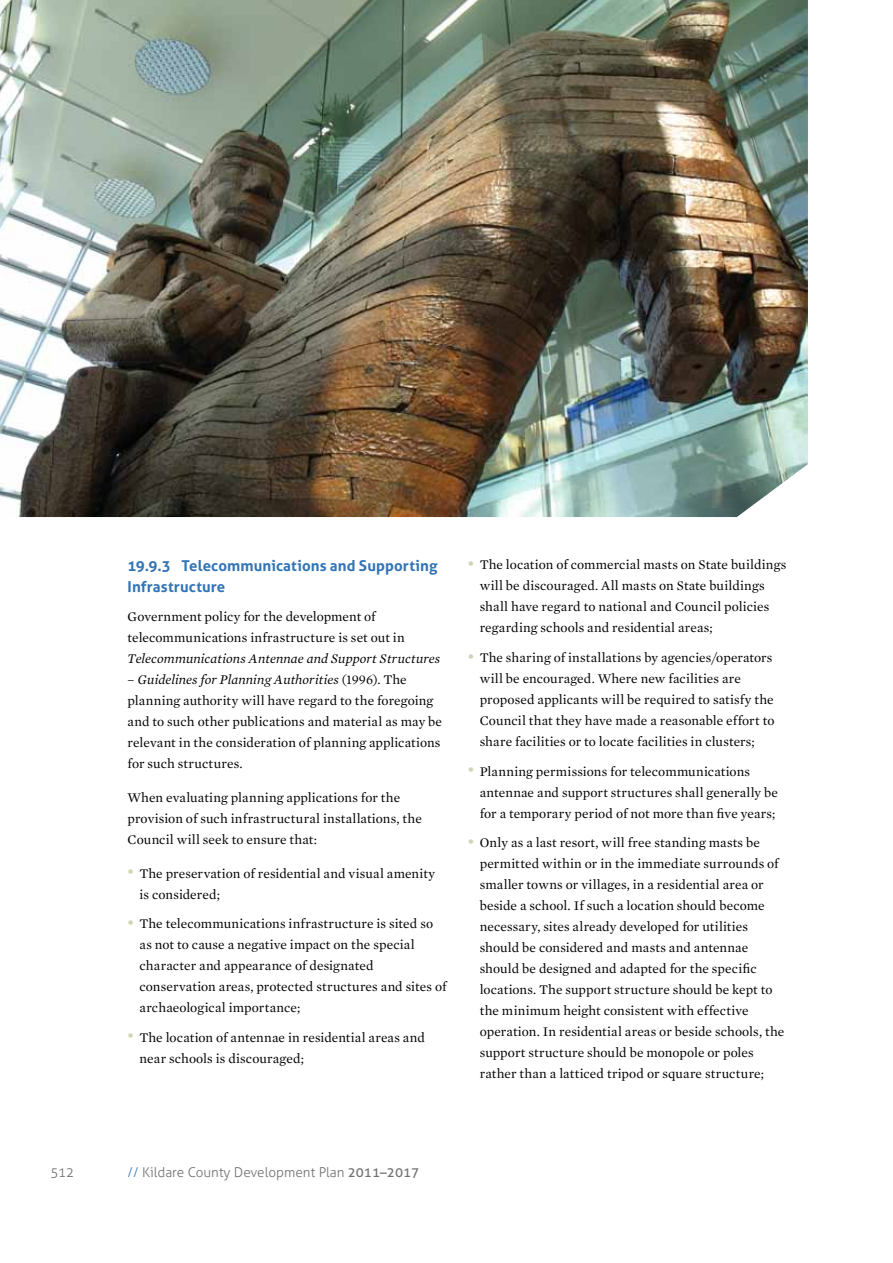
<style>
.page{position:relative;width:893px;height:1263px;background:#fff}
.page>*{position:absolute;margin:0;border:0;box-sizing:border-box;transform-origin:0 0}
.t1{font:700 15px/21px "Aller";letter-spacing:.01em;color:#3374b5}
.t2{font:13.5px/21px "Mercury Text G1 Roman";letter-spacing:.005em;color:#000}
.t3{font:italic 13.5px "Mercury Text G1";letter-spacing:.005em;color:#000}
.t4{font:300 13.5px "Aller";color:#707172}
.s1{font-family:"Mercury Text G1 Roman";font-style:normal}
.s2{font-family:"Arial";font-size:18px;color:#d2d4b5}
.s3{color:#3374b5}
.s4{font-weight:400}
</style>
<div class="page">
<img style="left:0;top:0;width:808px;height:517px">
<p class="t1" style="left:128px;top:555px;width:311px">19.9.3 Telecommunications and Supporting<br>Infrastructure</p>
<p class="t2" style="left:128px;top:606px;width:279px">Government policy for the development of telecommunications infrastructure is set out in</p>
<p class="t3" style="left:128px;top:651px;width:314px">Telecommunications Antennae and Support Structures</p>
<p class="t3" style="left:128px;top:672px;width:281px">– Guidelines for Planning Authorities <span class="s1">(1996). The</span></p>
<p class="t2" style="left:128px;top:690px;width:316px">planning authority will have regard to the foregoing and to such other publications and material as may be relevant in the consideration of planning applications for such structures.</p>
<p class="t2" style="left:128px;top:787px;width:296px">When evaluating planning applications for the provision of such infrastructural installations, the<br>Council will seek to ensure that:</p>
<p class="t2" style="left:140px;top:863px;width:297px;text-indent:-12px"><span class="s2">•</span> The preservation of residential and visual amenity is considered;</p>
<p class="t2" style="left:140px;top:913px;width:308px;text-indent:-12px"><span class="s2">•</span> The telecommunications infrastructure is sited so as not to cause a negative impact on the special character and appearance of designated conservation areas, protected structures and sites of archaeological importance;</p>
<p class="t2" style="left:140px;top:1027px;width:287px;text-indent:-12px"><span class="s2">•</span> The location of antennae in residential areas and near schools is discouraged;</p>
<p class="t2" style="left:480px;top:554px;width:308px;text-indent:-12px"><span class="s2">•</span> The location of commercial masts on State buildings will be discouraged. All masts on State buildings shall have regard to national and Council policies regarding schools and residential areas;</p>
<p class="t2" style="left:480px;top:647px;width:296px;text-indent:-12px"><span class="s2">•</span> The sharing of installations by agencies/operators will be encouraged. Where new facilities are proposed applicants will be required to satisfy the Council that they have made a reasonable effort to share facilities or to locate facilities in clusters;</p>
<p class="t2" style="left:480px;top:760px;width:300px;text-indent:-12px"><span class="s2">•</span> Planning permissions for telecommunications antennae and support structures shall generally be for a temporary period of not more than five years;</p>
<p class="t2" style="left:480px;top:832px;width:306px;text-indent:-12px"><span class="s2">•</span> Only as a last resort, will free standing masts be permitted within or in the immediate surrounds of smaller towns or villages, in a residential area or beside a school. If such a location should become necessary, sites already developed for utilities should be considered and masts and antennae should be designed and adapted for the specific locations. The support structure should be kept to the minimum height consistent with effective operation. In residential areas or beside schools, the support structure should be monopole or poles rather than a latticed tripod or square structure;</p>
<p class="t4" style="left:51px;top:1164px;width:25px">512</p>
<p class="t4" style="left:128px;top:1164px;width:293px"><span class="s3">//</span> Kildare County Development Plan <span class="s4">2011–2017</span></p>
</div>
